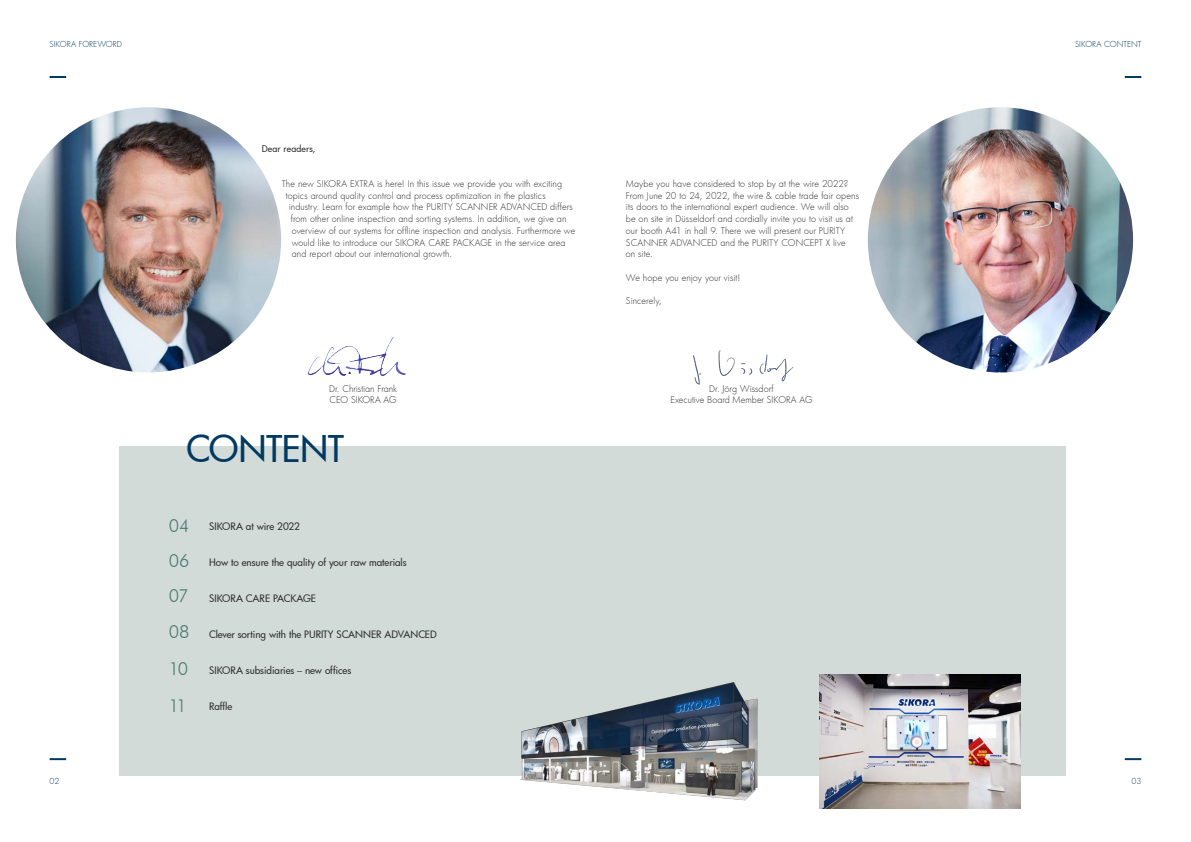
<style>
.page{position:relative;width:1191px;height:842px;background:#fff}
.page>*{position:absolute;margin:0;border:0;box-sizing:border-box;transform-origin:0 0}
.t1{font:500 36px "Futura";letter-spacing:-.015em;color:#003a62}
.t2{font:300 18px/35.2px "Futura BT";letter-spacing:-.03em;color:#4b7c70;text-align:justify}
.t3{font:500 10px "Futura";letter-spacing:-.005em;color:#312f30}
.t4{font:300 9px/11.7px "Futura";letter-spacing:.01em;color:#312f30}
.t5{font:500 9px "Futura";letter-spacing:.015em;color:#312f30}
.t6{font:300 8px "Futura";letter-spacing:.005em;color:#003a62}
</style>
<div class="page">
<svg style="left:50px;top:76px;width:16px;height:2px"></svg>
<svg style="left:1124px;top:76px;width:17px;height:2px"></svg>
<svg style="left:50px;top:758px;width:16px;height:2px"></svg>
<svg style="left:1124px;top:758px;width:17px;height:2px"></svg>
<div style="left:119px;top:446px;width:947px;height:330px;background:#d2dbd8"></div>
<img style="left:519px;top:682px;width:239px;height:119px">
<img style="left:16px;top:107px;width:265px;height:265px;border-radius:133px">
<img style="left:867px;top:107px;width:266px;height:265px;border-radius:133px">
<img style="left:307px;top:337px;width:100px;height:39px">
<img style="left:693px;top:350px;width:101px;height:35px">
<img style="left:819px;top:674px;width:201px;height:134px">
<p class="t6" style="left:50px;top:38px;width:74px">SIKORA FOREWORD</p>
<p class="t6" style="left:1075px;top:38px;width:68px">SIKORA CONTENT</p>
<p class="t5" style="left:262px;top:143px;width:55px">Dear readers,</p>
<p class="t4" style="left:282px;top:178px;width:282px">The new SIKORA EXTRA is here! In this issue we provide you with exciting</p>
<p class="t4" style="left:286px;top:189px;width:261px">topics around quality control and process optimization in the plastics</p>
<p class="t4" style="left:289px;top:201px;width:286px">industry. Learn for example how the PURITY SCANNER ADVANCED differs</p>
<p class="t4" style="left:291px;top:213px;width:277px">from other online inspection and sorting systems. In addition, we give an</p>
<p class="t4" style="left:292px;top:225px;width:285px">overview of our systems for offline inspection and analysis. Furthermore we</p>
<p class="t4" style="left:292px;top:236px;width:275px">would like to introduce our SIKORA CARE PACKAGE in the service area</p>
<p class="t4" style="left:292px;top:248px;width:162px">and report about our international growth.</p>
<p class="t4" style="left:626px;top:178px;width:235px">Maybe you have considered to stop by at the wire 2022?<br>From June 20 to 24, 2022, the wire &amp; cable trade fair opens its doors to the international expert audience. We will also be on site in Düsseldorf and cordially invite you to visit us at our booth A41 in hall 9. There we will present our PURITY SCANNER ADVANCED and the PURITY CONCEPT X live<br>on site.</p>
<p class="t4" style="left:626px;top:271px;width:116px">We hope you enjoy your visit!</p>
<p class="t4" style="left:626px;top:295px;width:37px">Sincerely,</p>
<p class="t4" style="left:329px;top:382px;width:69px">Dr. Christian Frank<br>CEO SIKORA AG</p>
<p class="t4" style="left:670px;top:382px;width:143px;text-align:center">Dr. Jörg Wissdorf<br>Executive Board Member SIKORA AG</p>
<h1 class="t1" style="left:186px;top:424px;width:159px">CONTENT</h1>
<p class="t6" style="left:50px;top:775px;width:11px">02</p>
<h2 class="t2" style="left:169px;top:508px;width:22px">04<br>06<br>07<br>08</h2>
<h2 class="t2" style="left:169px;top:650px;width:21px;line-height:37.5px">10<br>11</h2>
<p class="t3" style="left:209px;top:519px;width:92px">SIKORA at wire 2022</p>
<p class="t3" style="left:209px;top:555px;width:199px">How to ensure the quality of your raw materials</p>
<p class="t3" style="left:209px;top:591px;width:108px">SIKORA CARE PACKAGE</p>
<p class="t3" style="left:209px;top:627px;width:229px">Clever sorting with the PURITY SCANNER ADVANCED</p>
<p class="t3" style="left:209px;top:663px;width:144px">SIKORA subsidiaries – new offices</p>
<p class="t3" style="left:209px;top:699px;width:25px">Raffle</p>
<p class="t6" style="left:1131px;top:775px;width:11px">03</p>
</div>
